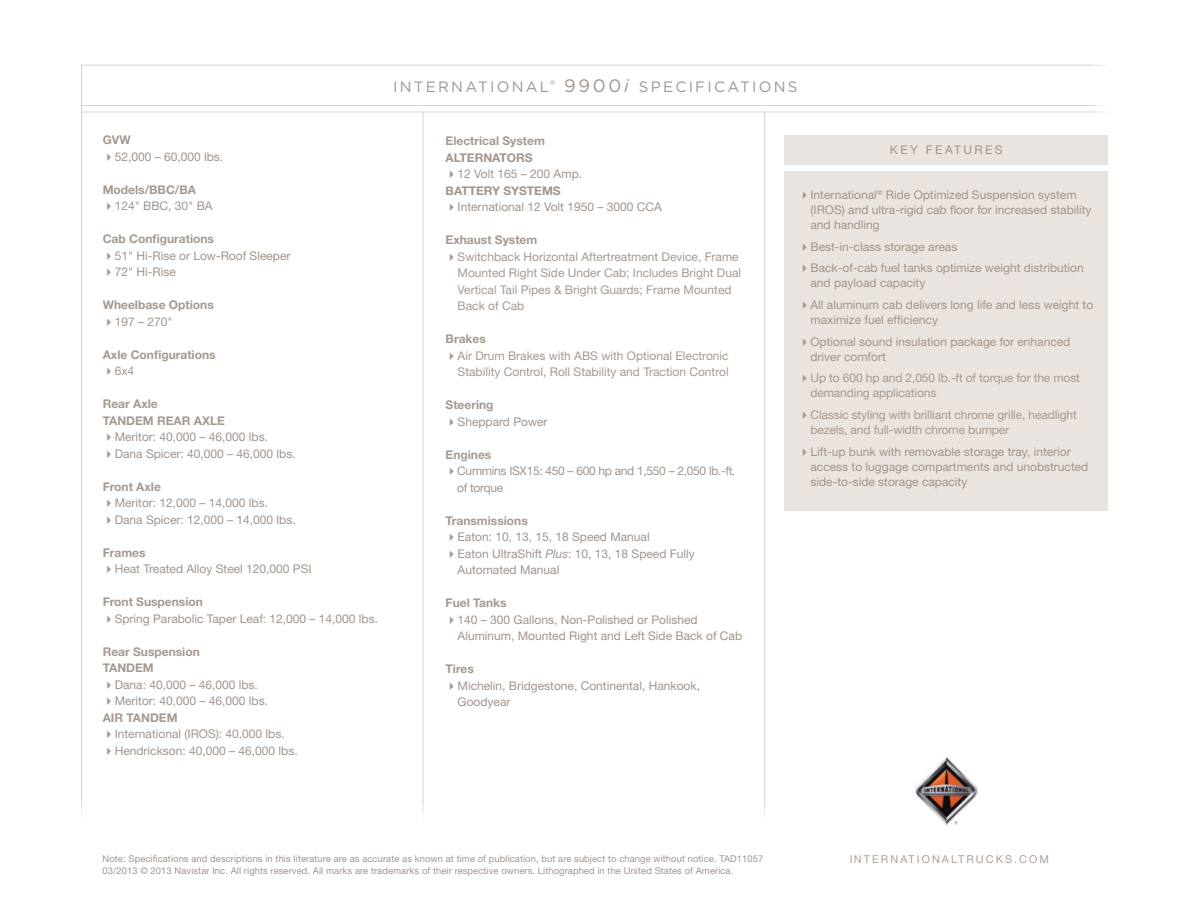
<style>
.page{position:relative;width:1188px;height:918px;background:#fff}
.page>*{position:absolute;margin:0;border:0;box-sizing:border-box;transform-origin:0 0}
.t1{font:15px "Gotham";letter-spacing:.15em;color:#a2958a}
.t2{font:12px/15px "Helvetica Neue";color:#a2958a}
.t3{font:12px/16.5px "Helvetica Neue";color:#a69a8f}
.t4{font:700 12px/16.5px "Helvetica Neue";color:#a69a8f}
.t5{font:12px/16.5px "Helvetica Neue";letter-spacing:-.025em;color:#a2958a}
.t6{font:700 12px "Helvetica Neue";color:#a2958a}
.t7{font:12px "Helvetica Neue";letter-spacing:.2em;color:#a2958a}
.t8{font:10.8px "Helvetica Neue";letter-spacing:.19em;color:#a2958a}
.t9{font:9.3px/12px "Helvetica Neue";letter-spacing:.01em;color:#a2958a}
.t10{font:7.05px "Gotham";color:#a2958a}
.s1{color:#a69a8f}
.s2{font-weight:700;color:#a69a8f}
.s3{font-size:18px}
.s4{font-style:italic;font-size:18px}
.s5{font-weight:700}
.s6{font-style:italic}
</style>
<div class="page">
<hr style="left:81px;top:65px;width:1px;height:764px;background:#a2958a">
<hr style="left:422px;top:111px;width:2px;height:718px;background:#a2958a">
<hr style="left:764px;top:111px;width:1px;height:718px;background:#a2958a">
<hr style="left:81px;top:105px;width:1037px;height:1px;background:#a2958a">
<hr style="left:81px;top:65px;width:1037px;height:1px;background:#a2958a">
<hr style="left:81px;top:111px;width:1037px;height:2px;background:#a2958a">
<div style="left:784px;top:135px;width:324px;height:29px;background:#eae4e0"></div>
<div style="left:784px;top:172px;width:324px;height:339px;background:#eae4e0"></div>
<img style="left:915px;top:757px;width:64px;height:68px">
<p class="t4" style="left:103px;top:132px;width:29px">GVW</p>
<p class="t2" style="left:103px;top:149px;width:122px"><span class="s1">✔</span>52,000 – 60,000 lbs.</p>
<p class="t4" style="left:103px;top:181px;width:95px">Models/BBC/BA</p>
<p class="t2" style="left:103px;top:198px;width:112px"><span class="s1">✔</span>124" BBC, 30" BA</p>
<p class="t4" style="left:103px;top:231px;width:113px">Cab Configurations</p>
<p class="t2" style="left:103px;top:248px;width:189px"><span class="s1">✔</span>51" Hi-Rise or Low-Roof Sleeper</p>
<p class="t2" style="left:103px;top:264px;width:75px"><span class="s1">✔</span>72" Hi-Rise</p>
<p class="t4" style="left:103px;top:297px;width:113px">Wheelbase Options</p>
<p class="t2" style="left:103px;top:314px;width:71px"><span class="s1">✔</span>197 – 270"</p>
<p class="t4" style="left:103px;top:346px;width:114px">Axle Configurations</p>
<p class="t2" style="left:103px;top:363px;width:33px"><span class="s1">✔</span>6x4</p>
<p class="t4" style="left:103px;top:396px;width:64px">Rear Axle<br>Tandem Rea</p>
<p class="t4" style="left:182px;top:412px;width:43px">r Axle</p>
<p class="t2" style="left:103px;top:429px;width:167px"><span class="s1">✔</span>Meritor: 40,000 – 46,000 lbs.</p>
<p class="t2" style="left:103px;top:446px;width:194px"><span class="s1">✔</span>Dana Spicer: 40,000 – 46,000 lbs.</p>
<p class="t4" style="left:103px;top:478px;width:60px">Front Axle</p>
<p class="t2" style="left:103px;top:495px;width:167px"><span class="s1">✔</span>Meritor: 12,000 – 14,000 lbs.</p>
<p class="t2" style="left:103px;top:512px;width:194px"><span class="s1">✔</span>Dana Spicer: 12,000 – 14,000 lbs.</p>
<p class="t4" style="left:103px;top:544px;width:44px">Frames</p>
<p class="t2" style="left:103px;top:561px;width:210px"><span class="s1">✔</span>Heat Treated Alloy Steel 120,000 PSI</p>
<p class="t4" style="left:103px;top:594px;width:102px">Front Suspension</p>
<p class="t2" style="left:103px;top:611px;width:277px"><span class="s1">✔</span>Spring Parabolic Taper Leaf: 12,000 – 14,000 lbs.</p>
<p class="t4" style="left:103px;top:643px;width:99px">Rear Suspension<br>Tandem</p>
<p class="t2" style="left:103px;top:677px;width:157px"><span class="s1">✔</span>Dana: 40,000 – 46,000 lbs.</p>
<p class="t2" style="left:103px;top:693px;width:167px;line-height:16.5px"><span class="s1">✔</span>Meritor: 40,000 – 46,000 lbs.<br><span class="s2">Air Tandem</span></p>
<p class="t2" style="left:103px;top:726px;width:184px"><span class="s1">✔</span>International (IROS): 40,000 lbs.</p>
<p class="t2" style="left:103px;top:743px;width:196px"><span class="s1">✔</span>Hendrickson: 40,000 – 46,000 lbs.</p>
<p class="t1" style="left:393px;top:79px;width:157px">INTERNATIONAL</p>
<p class="t10" style="left:550px;top:78px;width:7px">®</p>
<p class="t1" style="left:564px;top:79px;width:235px"><span class="s3">9900</span><span class="s4">i</span> SPECIFICATIONS</p>
<p class="t4" style="left:446px;top:133px;width:101px">Electrical System</p>
<p class="t6" style="left:446px;top:150px;width:87px">Alternators</p>
<p class="t2" style="left:446px;top:166px;width:138px;line-height:16.5px"><span class="s1">✔</span>12 Volt 165 – 200 Amp.<br><span class="s5">Battery Systems</span></p>
<p class="t2" style="left:446px;top:199px;width:218px"><span class="s1">✔</span>International 12 Volt 1950 – 3000 CCA</p>
<p class="t4" style="left:446px;top:232px;width:93px">Exhaust System</p>
<p class="t3" style="left:458px;top:248px;width:285px;text-indent:-12px">✔Switchback Horizontal Aftertreatment Device, Frame Mounted Right Side Under Cab; Includes Bright Dual Vertical Tail Pipes &amp; Bright Guards; Frame Mounted Back of Cab</p>
<p class="t4" style="left:446px;top:331px;width:42px">Brakes</p>
<p class="t3" style="left:446px;top:347px;width:285px;text-align:right">✔Air Drum Brakes with ABS with Optional Electronic<br>Stability Control, Roll Stability and Traction Control</p>
<p class="t4" style="left:446px;top:397px;width:49px">Steering</p>
<p class="t2" style="left:446px;top:414px;width:104px"><span class="s1">✔</span>Sheppard Power</p>
<p class="t4" style="left:446px;top:446px;width:47px">Engines</p>
<p class="t5" style="left:457px;top:463px;width:280px;text-indent:-12px"><span class="s1">✔</span>Cummins ISX15: 450 – 600 hp and 1,550 – 2,050 lb.-ft. of torque</p>
<p class="t4" style="left:446px;top:512px;width:84px">Transmissions</p>
<p class="t2" style="left:446px;top:529px;width:206px"><span class="s1">✔</span>Eaton: 10, 13, 15, 18 Speed Manual</p>
<p class="t2" style="left:458px;top:545px;width:239px;line-height:16.5px;text-indent:-12px"><span class="s1">✔</span>Eaton UltraShift <span class="s6">Plus</span>: 10, 13, 18 Speed Fully<br>Automated Manual</p>
<p class="t4" style="left:446px;top:595px;width:62px">Fuel Tanks</p>
<p class="t2" style="left:458px;top:611px;width:286px;line-height:16.5px;text-indent:-12px"><span class="s1">✔</span>140 – 300 Gallons, Non-Polished or Polished<br>Aluminum, Mounted Right and Left Side Back of Cab</p>
<p class="t4" style="left:446px;top:661px;width:30px">Tires</p>
<p class="t2" style="left:458px;top:677px;width:244px;line-height:16.5px;text-indent:-12px"><span class="s1">✔</span>Michelin, Bridgestone, Continental, Hankook,<br>Goodyear</p>
<p class="t7" style="left:890px;top:142px;width:114px">KEY FEATURES</p>
<p class="t2" style="left:811px;top:187px;width:283px;text-indent:-12px"><span class="s1">✔</span>International<sup>®</sup> Ride Optimized Suspension system (IROS) and ultra-rigid cab floor for increased stability and handling</p>
<p class="t2" style="left:799px;top:239px;width:160px"><span class="s1">✔</span>Best-in-class storage areas</p>
<p class="t2" style="left:811px;top:260px;width:275px;text-indent:-12px"><span class="s1">✔</span>Back-of-cab fuel tanks optimize weight distribution and payload capacity</p>
<p class="t2" style="left:811px;top:297px;width:284px;text-indent:-12px"><span class="s1">✔</span>All aluminum cab delivers long life and less weight to maximize fuel efficiency</p>
<p class="t2" style="left:811px;top:334px;width:261px;text-indent:-12px"><span class="s1">✔</span>Optional sound insulation package for enhanced driver comfort</p>
<p class="t3" style="left:811px;top:371px;width:271px;line-height:15px;text-indent:-12px">✔Up to 600 hp and 2,050 lb.-ft of torque for the most demanding applications</p>
<p class="t3" style="left:811px;top:407px;width:268px;line-height:15px;text-indent:-12px">✔Classic styling with brilliant chrome grille, headlight bezels, and full-width chrome bumper</p>
<p class="t2" style="left:811px;top:444px;width:279px;text-indent:-12px"><span class="s1">✔</span>Lift-up bunk with removable storage tray, interior access to luggage compartments and unobstructed side-to-side storage capacity</p>
<p class="t9" style="left:103px;top:853px;width:662px">Note: Specifications and descriptions in this literature are as accurate as known at time of publication, but are subject to change without notice. TAD11057<br>03/2013 © 2013 Navistar Inc. All rights reserved. All marks are trademarks of their respective owners. Lithographed in the United States of America.</p>
<p class="t8" style="left:849px;top:853px;width:201px">Internati onalTrucks.com</p>
</div>
